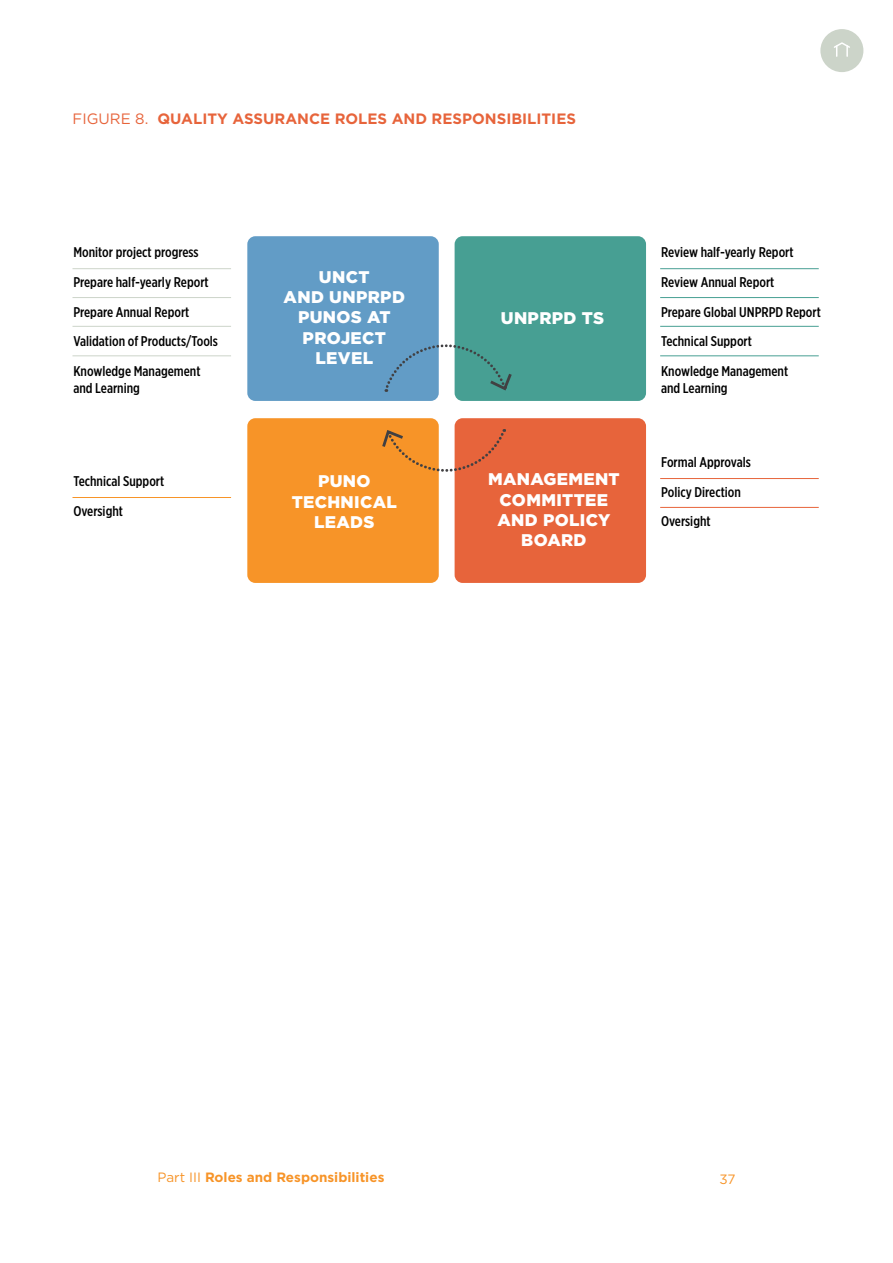
<style>
.page{position:relative;width:893px;height:1263px;background:#fff}
.page>*{position:absolute;margin:0;border:0;box-sizing:border-box;transform-origin:0 0}
.t1{font:900 16.95px/20.2px "Gotham";letter-spacing:.02em;color:#fff;text-align:center}
.t2{font:700 15px "Gotham";color:#e7643b}
.t3{font:500 14.1px/29.5px "Gotham X Narrow";color:#000}
.t4{font:700 13.5px "Gotham";color:#f79428}
.t5{font:13.5px "Gotham";color:#f79428}
.s1{font-weight:400}
</style>
<div class="page">
<div style="left:820px;top:29px;width:43px;height:43px;background:#ccd4c9;border-radius:50%"></div>
<svg style="left:834px;top:42px;width:16px;height:14px"></svg>
<div style="left:247px;top:236px;width:192px;height:165px;background:#629cc6;border-radius:8px"></div>
<div style="left:455px;top:236px;width:191px;height:165px;background:#479f93;border-radius:8px"></div>
<div style="left:247px;top:418px;width:192px;height:165px;background:#f79428;border-radius:8px"></div>
<div style="left:455px;top:418px;width:191px;height:165px;background:#e7643b;border-radius:8px"></div>
<hr style="left:72px;top:355px;width:159px;height:1px;background:#ccd4c9">
<hr style="left:72px;top:326px;width:159px;height:1px;background:#ccd4c9">
<hr style="left:72px;top:297px;width:159px;height:1px;background:#ccd4c9">
<hr style="left:72px;top:268px;width:159px;height:1px;background:#ccd4c9">
<hr style="left:660px;top:355px;width:159px;height:1px;background:#479f93">
<hr style="left:660px;top:326px;width:159px;height:1px;background:#479f93">
<hr style="left:660px;top:297px;width:159px;height:1px;background:#479f93">
<hr style="left:660px;top:268px;width:159px;height:1px;background:#479f93">
<hr style="left:660px;top:507px;width:159px;height:1px;background:#e7643b">
<hr style="left:660px;top:478px;width:159px;height:1px;background:#e7643b">
<hr style="left:72px;top:497px;width:159px;height:1px;background:#f79428">
<svg style="left:382px;top:429px;width:123px;height:43px"></svg>
<svg style="left:384px;top:344px;width:128px;height:48px"></svg>
<p class="t2" style="left:72px;top:110px;width:505px"><span class="s1">FIGURE 8.</span> QUALITY ASSURANCE ROLES AND RESPONSIBILITIES</p>
<p class="t3" style="left:73px;top:238px;width:146px">Monitor project progress<br>Prepare half-yearly Report<br>Prepare Annual Report<br>Validation of Products/Tools<br>Knowledge Management</p>
<p class="t3" style="left:73px;top:373px;width:68px">and Learning</p>
<p class="t3" style="left:73px;top:466px;width:92px">Technical Support<br>Oversight</p>
<p class="t1" style="left:284px;top:266px;width:123px">UNCT<br>AND UNPRPD<br>PUNOS AT<br>PROJECT<br>LEVEL</p>
<p class="t1" style="left:501px;top:307px;width:105px">UNPRPD TS</p>
<p class="t1" style="left:292px;top:471px;width:107px">PUNO<br>TECHNICAL<br>LEADS</p>
<p class="t1" style="left:488px;top:469px;width:133px">MANAGEMENT<br>COMMITTEE<br>AND POLICY<br>BOARD</p>
<p class="t3" style="left:661px;top:238px;width:161px">Review half-yearly Report<br>Review Annual Report<br>Prepare Global UNPRPD Report<br>Technical Support<br>Knowledge Management</p>
<p class="t3" style="left:661px;top:373px;width:68px">and Learning</p>
<p class="t3" style="left:661px;top:447px;width:91px">Formal Approvals<br>Policy Direction<br>Oversight</p>
<p class="t4" style="left:157px;top:1170px;width:228px"><span class="s1">Part III</span> Roles and Responsibilities</p>
<p class="t5" style="left:719px;top:1171px;width:17px">37</p>
</div>
